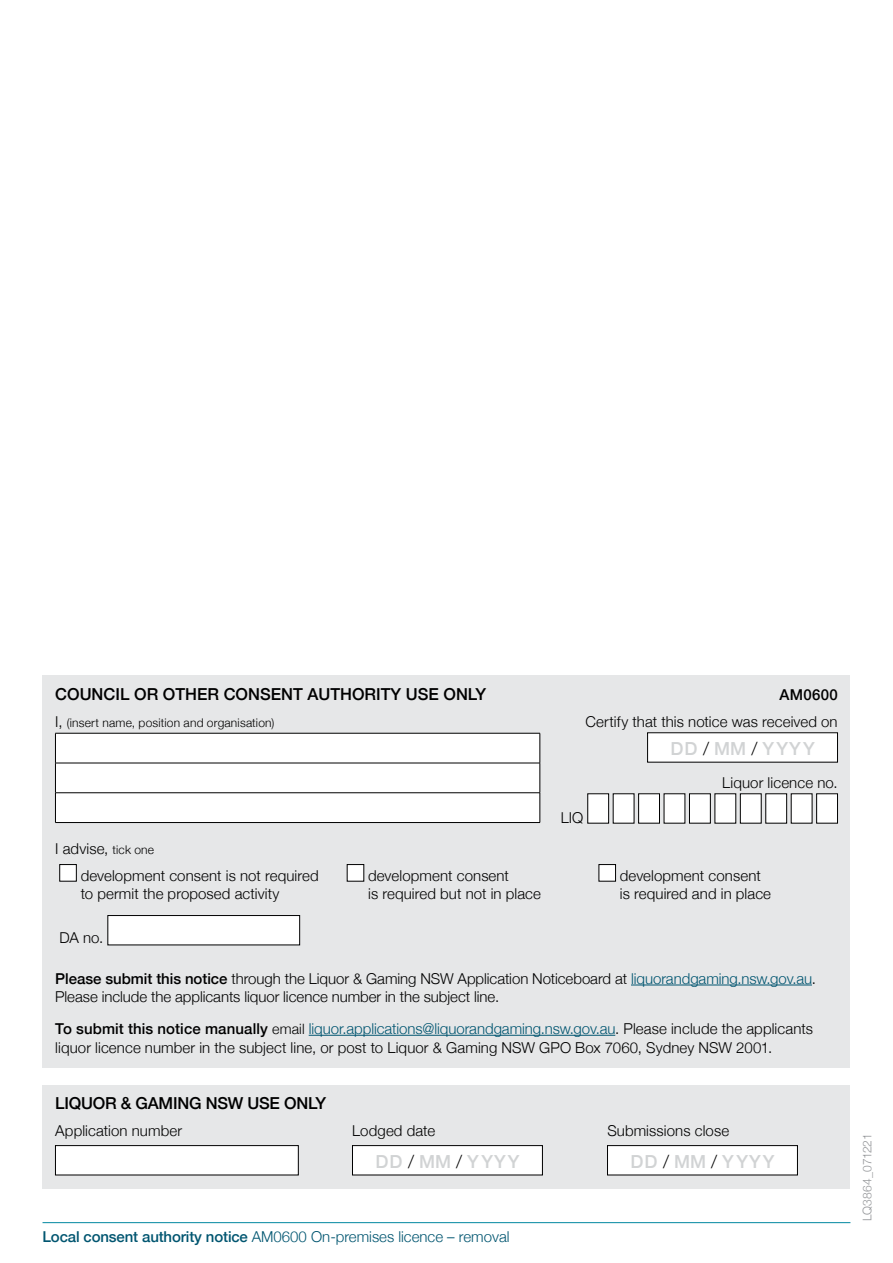
<style>
.page{position:relative;width:893px;height:1263px;background:#fff}
.page>*{position:absolute;margin:0;border:0;box-sizing:border-box;transform-origin:0 0}
.Body_Copy__forms{font:500 18px "Helvetica Neue";letter-spacing:.065em;color:#d1d3d4}
.Office_Use_Only_Head{font:500 16.5px "Helvetica Neue";color:#000}
.Body_Copy__forms-2{font:300 15px/18px "Helvetica Neue";letter-spacing:.005em;color:#000}
.Info_Page__Boxes_Bod{font:300 15px/19.5px "Helvetica Neue";letter-spacing:.005em;color:#000}
.t1{font:300 15px "Helvetica Neue";color:#005570}
.Office_Use_Only_Head-2{font:500 15px "Helvetica Neue";letter-spacing:.02em;color:#000}
.Body_Copy__forms-3{font:300 12px "Helvetica Neue";letter-spacing:.015em;color:#000}
.t2{font:300 12px "Helvetica Neue";letter-spacing:-.01em;color:#939598}
.s1{font-size:15px}
.s2{font-weight:300;color:#000}
.s3{font-size:12px}
.s4{font-weight:500}
.s5{color:#005570}
.s6{font-size:14.25px}
</style>
<div class="page">
<hr style="left:43px;top:1222px;width:807px;height:1px;background:#0087a0">
<div style="left:43px;top:676px;width:807px;height:392px;background:#e6e7e8"></div>
<hr style="left:631px;top:984px;width:181px;height:1px;background:#005570">
<hr style="left:309px;top:1035px;width:306px;height:1px;background:#005570">
<div style="left:55px;top:733px;width:486px;height:89px;background:#fff"></div>
<hr style="left:55px;top:822px;width:485px;height:1px;background:#000">
<div style="left:648px;top:733px;width:189px;height:29px;background:#fff"></div>
<div style="left:588px;top:794px;width:21px;height:29px;background:#fff"></div>
<div style="left:588px;top:793px;width:21px;height:30px;border:1px solid #000"></div>
<div style="left:613px;top:794px;width:21px;height:29px;background:#fff"></div>
<div style="left:639px;top:794px;width:20px;height:29px;background:#fff"></div>
<div style="left:638px;top:793px;width:22px;height:30px;border:1px solid #000"></div>
<div style="left:664px;top:794px;width:21px;height:29px;background:#fff"></div>
<div style="left:689px;top:794px;width:21px;height:29px;background:#fff"></div>
<div style="left:689px;top:793px;width:21px;height:30px;border:1px solid #000"></div>
<div style="left:715px;top:794px;width:21px;height:29px;background:#fff"></div>
<div style="left:740px;top:794px;width:21px;height:29px;background:#fff"></div>
<div style="left:740px;top:793px;width:21px;height:30px;border:1px solid #000"></div>
<div style="left:766px;top:794px;width:21px;height:29px;background:#fff"></div>
<div style="left:766px;top:793px;width:21px;height:30px;border:1px solid #000"></div>
<div style="left:791px;top:794px;width:21px;height:29px;background:#fff"></div>
<div style="left:817px;top:794px;width:20px;height:29px;background:#fff"></div>
<div style="left:816px;top:793px;width:22px;height:30px;border:1px solid #000"></div>
<div style="left:60px;top:864px;width:16px;height:17px;background:#fff"></div>
<div style="left:60px;top:864px;width:17px;height:17px;border:1px solid #000"></div>
<div style="left:347px;top:864px;width:17px;height:17px;background:#fff"></div>
<div style="left:347px;top:864px;width:17px;height:17px;border:1px solid #000"></div>
<div style="left:599px;top:864px;width:16px;height:17px;background:#fff"></div>
<div style="left:599px;top:864px;width:17px;height:17px;border:1px solid #000"></div>
<div style="left:108px;top:915px;width:192px;height:30px;background:#fff"></div>
<div style="left:108px;top:915px;width:192px;height:30px;border:1px solid #000"></div>
<div style="left:43px;top:1085px;width:807px;height:103px;background:#e6e7e8"></div>
<div style="left:55px;top:1145px;width:243px;height:30px;background:#fff"></div>
<div style="left:55px;top:1145px;width:243px;height:30px;border:1px solid #000"></div>
<div style="left:352px;top:1145px;width:190px;height:30px;background:#fff"></div>
<div style="left:352px;top:1145px;width:191px;height:30px;border:1px solid #000"></div>
<div style="left:607px;top:1145px;width:190px;height:30px;background:#fff"></div>
<div style="left:607px;top:1145px;width:191px;height:30px;border:1px solid #000"></div>
<p class="Office_Use_Only_Head" style="left:55px;top:681px;width:432px">COUNCIL OR OTHER CONSENT AUTHORITY USE ONLY</p>
<p class="Office_Use_Only_Head-2" style="left:780px;top:683px;width:60px">AM0600</p>
<p class="Body_Copy__forms-3" style="left:55px;top:713px;width:221px"><span class="s1">I,</span> (insert name, position and organisation)</p>
<p class="Body_Copy__forms-2" style="left:586px;top:711px;width:254px">Certify that this notice was received on</p>
<p class="Body_Copy__forms" style="left:670px;top:734px;width:146px">DD <span class="s2">/</span> MM <span class="s2">/</span> YYYY</p>
<p class="Body_Copy__forms-2" style="left:722px;top:773px;width:117px">Liquor licence no.</p>
<p class="Body_Copy__forms-2" style="left:561px;top:808px;width:24px">LIQ</p>
<p class="Body_Copy__forms-2" style="left:55px;top:839px;width:100px">I advise, <span class="s3">tick one</span></p>
<p class="Body_Copy__forms-2" style="left:81px;top:866px;width:239px">development consent is not required to permit the proposed activity</p>
<p class="Body_Copy__forms-2" style="left:368px;top:866px;width:174px">development consent<br>is required but not in place</p>
<p class="Body_Copy__forms-2" style="left:620px;top:866px;width:153px">development consent is required and in place</p>
<p class="Body_Copy__forms-2" style="left:60px;top:928px;width:45px">DA no.</p>
<p class="Body_Copy__forms-2" style="left:55px;top:968px;width:762px"><span class="s4">Please submit this notice</span> through the Liquor &amp; Gaming NSW Application Noticeboard at <span class="s5">liquorandgaming.nsw.gov.au</span>.<br>Please include the applicants liquor licence number in the subject line.</p>
<p class="Info_Page__Boxes_Bod" style="left:55px;top:1017px;width:759px"><span class="s4">To submit this notice manually</span> <span class="s6">email</span> <span class="s5">liquor.applications@liquorandgaming.nsw.gov.au</span>. Please include the applicants liquor licence number in the subject line, or post to Liquor &amp; Gaming NSW GPO Box 7060, Sydney NSW 2001.</p>
<p class="Office_Use_Only_Head" style="left:55px;top:1090px;width:272px">LIQUOR &amp; GAMING NSW USE ONLY</p>
<p class="Body_Copy__forms-2" style="left:55px;top:1120px;width:128px">Application number</p>
<p class="Body_Copy__forms-2" style="left:352px;top:1120px;width:84px">Lodged date</p>
<p class="Body_Copy__forms-2" style="left:607px;top:1120px;width:123px">Submissions close</p>
<p class="Body_Copy__forms" style="left:375px;top:1147px;width:146px">DD <span class="s2">/</span> MM <span class="s2">/</span> YYYY</p>
<p class="Body_Copy__forms" style="left:630px;top:1147px;width:146px">DD <span class="s2">/</span> MM <span class="s2">/</span> YYYY</p>
<p class="t1" style="left:43px;top:1224px;width:469px"><span class="s4">Local consent authority notice</span> AM0600 On-premises licence – removal</p>
<p class="t2" style="left:857px;top:1221px;width:89px;rotate:-90deg">LQ3864_071221</p>
</div>
